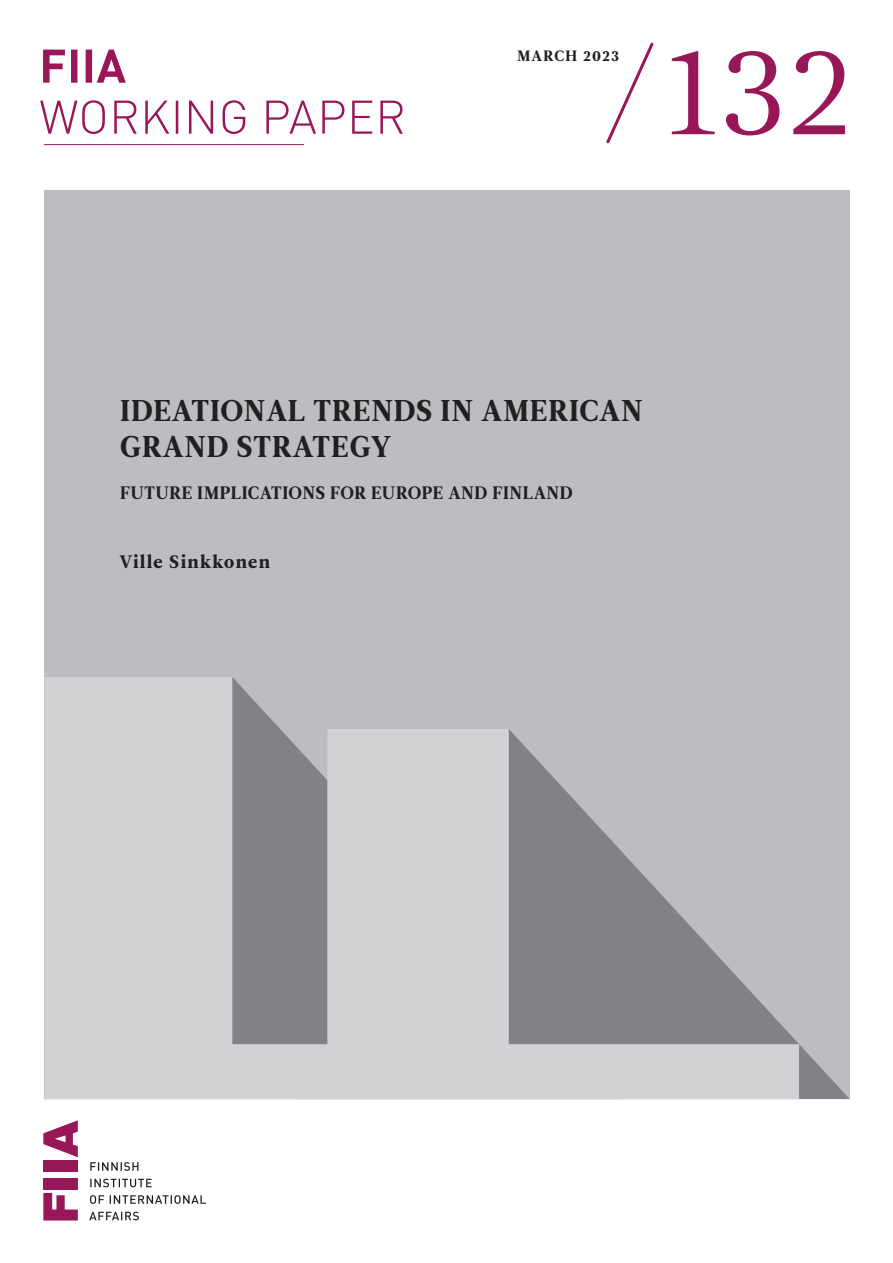
<style>
.page{position:relative;width:893px;height:1263px;background:#fff}
.page>*{position:absolute;margin:0;border:0;box-sizing:border-box;transform-origin:0 0}
.t1{font:126px "Leitura News Roman 1";color:#971758}
.t2{font:30px/36px "Leitura News Roman 4";letter-spacing:.035em;color:#231f20}
.t3{font:18px "Leitura News Roman 4";letter-spacing:.035em;color:#231f20}
.t4{font:18px "Leitura News Roman 4";letter-spacing:.08em;color:#231f20}
.t5{font:15px "Leitura News Roman 4";letter-spacing:.08em;color:#231f20}
</style>
<div class="page">
<div style="left:43px;top:1178px;width:35px;height:11px;background:#971758"></div>
<svg style="left:43px;top:1193px;width:35px;height:27px"></svg>
<div style="left:43px;top:1161px;width:35px;height:11px;background:#971758"></div>
<svg style="left:43px;top:1120px;width:35px;height:37px"></svg>
<svg style="left:89px;top:1212px;width:50px;height:8px"></svg>
<svg style="left:90px;top:1195px;width:116px;height:9px"></svg>
<svg style="left:90px;top:1179px;width:62px;height:8px"></svg>
<svg style="left:90px;top:1162px;width:48px;height:9px"></svg>
<svg style="left:40px;top:100px;width:363px;height:34px"></svg>
<svg style="left:43px;top:50px;width:83px;height:33px"></svg>
<hr style="left:44px;top:144px;width:260px;height:1px;background:#971758">
<div style="left:44px;top:191px;width:806px;height:908px;background:#bcbdc0"></div>
<svg style="left:606px;top:42px;width:48px;height:102px"></svg>
<svg style="left:799px;top:1044px;width:51px;height:55px"></svg>
<svg style="left:44px;top:677px;width:755px;height:422px;fill:#d1d2d4"></svg>
<p class="t5" style="left:517px;top:47px;width:104px">MARCH 2023</p>
<p class="t1" style="left:667px;top:17px;width:186px">132</p>
<h2 class="t2" style="left:120px;top:393px;width:524px">IDEATIONAL TRENDS IN AMERICAN<br>GRAND STRATEGY</h2>
<p class="t3" style="left:120px;top:482px;width:454px">FUTURE IMPLICATIONS FOR EUROPE AND FINLAND</p>
<h4 class="t4" style="left:120px;top:551px;width:151px">Ville Sinkkonen</h4>
</div>
